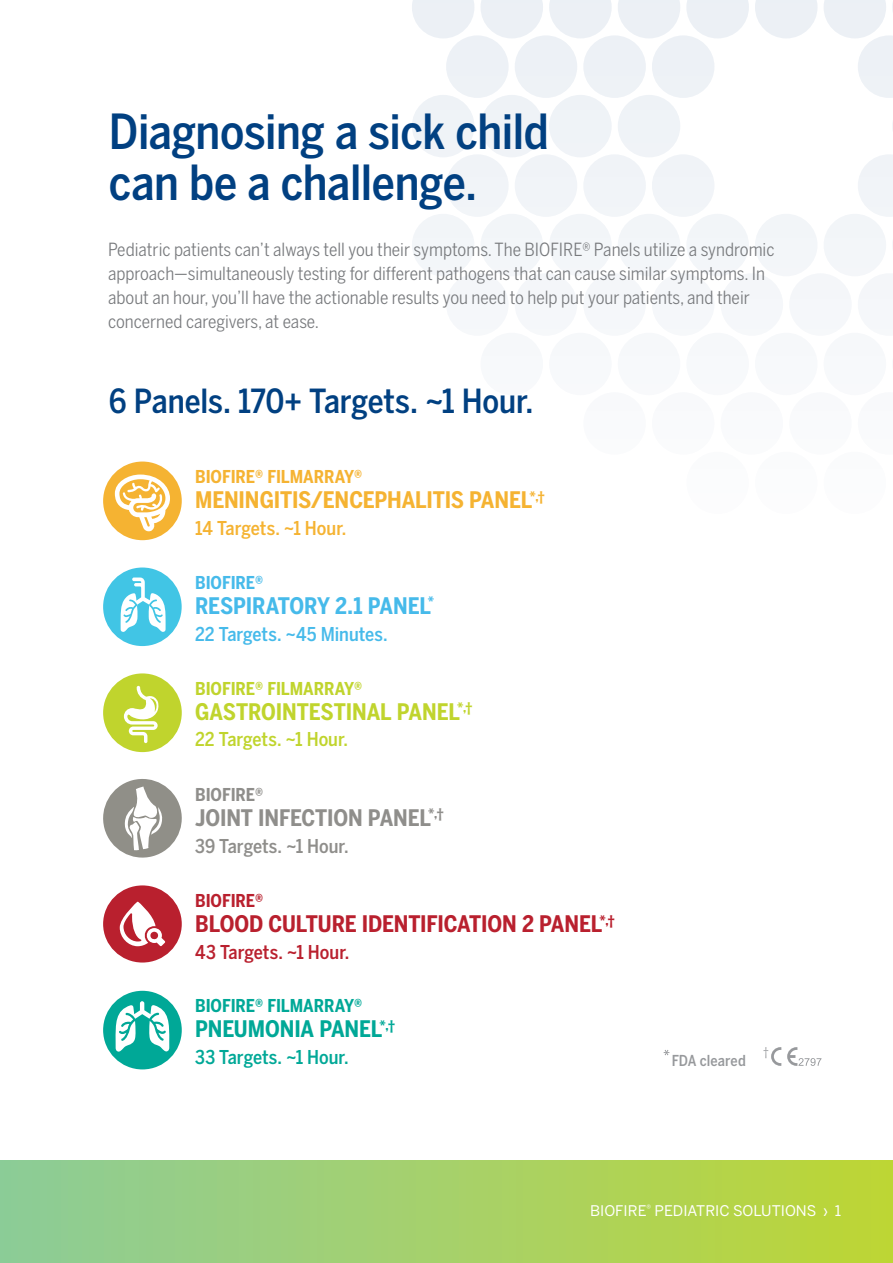
<style>
.page{position:relative;width:893px;height:1263px;background:#fff}
.page>*{position:absolute;margin:0;border:0;box-sizing:border-box;transform-origin:0 0}
.header_large{font:500 48px/51px "Benton Sans Condensed";letter-spacing:-.01em;color:#014081}
.header_small{font:500 33px "Benton Sans Condensed";letter-spacing:-.005em;color:#014081}
.Panel_name_large{font:700 22.65px "Benton Sans Condensed";letter-spacing:-.005em;color:#b9202e}
.Panel_name_large-2{font:700 22.65px "Benton Sans Condensed";letter-spacing:-.01em;color:#f5b332}
.Panel_name_large-3{font:700 22.65px "Benton Sans Condensed";letter-spacing:-.005em;color:#c0d42d}
.Panel_name_large-4{font:700 22.65px "Benton Sans Condensed";letter-spacing:-.005em;color:#8f8e8b}
.Panel_name_large-5{font:700 22.65px "Benton Sans Condensed";letter-spacing:-.01em;color:#46baea}
.Panel_name_large-6{font:700 22.65px "Benton Sans Condensed";letter-spacing:-.005em;color:#00a897}
.Panel_target_info_la{font:500 18.9px "Benton Sans Condensed";letter-spacing:-.005em;color:#46baea}
.Panel_target_info_la-2{font:500 18.9px "Benton Sans Condensed";color:#8f8e8b}
.Panel_target_info_la-3{font:500 18.9px "Benton Sans Condensed";color:#f5b332}
.Panel_target_info_la-4{font:500 18.9px "Benton Sans Condensed";color:#c0d42d}
.Panel_target_info_la-5{font:500 18.9px "Benton Sans Condensed";color:#00a897}
.Panel_target_info_la-6{font:500 18.9px "Benton Sans Condensed";color:#b9202e}
.Body_copy{font:18px/24px "Benton Sans Condensed";color:#787a7d}
.Panel_BF_large{font:700 17.55px "Benton Sans Condensed";letter-spacing:-.005em;color:#f5b332}
.Panel_BF_large-2{font:700 17.55px "Benton Sans Condensed";letter-spacing:-.005em;color:#c0d42d}
.Panel_BF_large-3{font:700 17.55px "Benton Sans Condensed";letter-spacing:-.005em;color:#00a897}
.Panel_BF_large-4{font:700 17.55px "Benton Sans Condensed";letter-spacing:-.005em;color:#8f8e8b}
.Panel_BF_large-5{font:700 17.55px "Benton Sans Condensed";letter-spacing:-.005em;color:#46baea}
.Panel_BF_large-6{font:700 17.55px "Benton Sans Condensed";letter-spacing:-.005em;color:#b9202e}
.FDA_cleared_text{font:500 15px "Benton Sans Condensed";letter-spacing:.005em;color:#97999c}
.page_numbers_right{font:14.55px "Benton Sans";color:#fff}
</style>
<div class="page">
<svg style="left:103px;top:779px;width:79px;height:79px"></svg>
<div style="left:0;top:1161px;width:893px;height:102px;background:linear-gradient(to right,#8dcc9b,#bed636)"></div>
<hr style="left:0;top:1161px;width:1px;height:102px;background:#8bcc97">
<svg style="left:103px;top:461px;width:79px;height:79px"></svg>
<svg style="left:103px;top:567px;width:79px;height:79px"></svg>
<svg style="left:103px;top:991px;width:79px;height:78px"></svg>
<svg style="left:103px;top:885px;width:79px;height:77px"></svg>
<svg style="left:103px;top:673px;width:79px;height:79px"></svg>
<svg style="left:412px;top:0;width:481px;height:299px;fill:#f3f6f9"></svg>
<svg style="left:664px;top:1050px;width:5px;height:5px"></svg>
<svg style="left:787px;top:1047px;width:34px;height:19px"></svg>
<svg style="left:763px;top:1047px;width:18px;height:19px"></svg>
<p class="header_large" style="left:109px;top:106px;width:441px">Diagnosing a sick child can be a challenge.</p>
<p class="Body_copy" style="left:108px;top:237px;width:668px">Pediatric patients can’t always tell you their symptoms. The BIOFIRE® Panels utilize a syndromic approach—simultaneously testing for different pathogens that can cause similar symptoms. In about an hour, you’ll have the actionable results you need to help put your patients, and their concerned caregivers, at ease.</p>
<p class="header_small" style="left:109px;top:381px;width:426px">6 Panels. 170+ Targets. ~1 Hour.</p>
<p class="Panel_BF_large" style="left:195px;top:466px;width:169px">BIOFIRE® FILMARRAY®</p>
<p class="Panel_name_large-2" style="left:195px;top:486px;width:351px">MENINGITIS/ENCEPHALITIS PANEL<sup>*,†</sup></p>
<p class="Panel_target_info_la-3" style="left:195px;top:516px;width:153px">14 Targets. ~1 Hour.</p>
<p class="Panel_BF_large-5" style="left:195px;top:571px;width:70px">BIOFIRE®</p>
<p class="Panel_name_large-5" style="left:195px;top:591px;width:241px">RESPIRATORY 2.1 PANEL<sup>*</sup></p>
<p class="Panel_target_info_la" style="left:195px;top:622px;width:194px">22 Targets. ~45 Minutes.</p>
<p class="Panel_BF_large-2" style="left:195px;top:677px;width:169px">BIOFIRE® FILMARRAY®</p>
<p class="Panel_name_large-3" style="left:195px;top:697px;width:279px">GASTROINTESTINAL PANEL<sup>*,†</sup></p>
<p class="Panel_target_info_la-4" style="left:195px;top:728px;width:154px">22 Targets. ~1 Hour.</p>
<p class="Panel_BF_large-4" style="left:195px;top:783px;width:70px">BIOFIRE®</p>
<p class="Panel_name_large-4" style="left:195px;top:803px;width:250px">JOINT INFECTION PANEL<sup>*,†</sup></p>
<p class="Panel_target_info_la-2" style="left:195px;top:835px;width:155px">39 Targets. ~1 Hour.</p>
<p class="Panel_BF_large-6" style="left:195px;top:890px;width:70px">BIOFIRE®</p>
<p class="Panel_name_large" style="left:195px;top:910px;width:421px">BLOOD CULTURE IDENTIFICATION 2 PANEL<sup>*,†</sup></p>
<p class="Panel_target_info_la-6" style="left:195px;top:940px;width:156px">43 Targets. ~1 Hour.</p>
<p class="Panel_BF_large-3" style="left:195px;top:995px;width:169px">BIOFIRE® FILMARRAY®</p>
<p class="Panel_name_large-6" style="left:195px;top:1015px;width:201px">PNEUMONIA PANEL<sup>*,†</sup></p>
<p class="Panel_target_info_la-5" style="left:195px;top:1046px;width:155px">33 Targets. ~1 Hour.</p>
<p class="FDA_cleared_text" style="left:672px;top:1051px;width:76px">FDA cleared</p>
<p class="page_numbers_right" style="left:590px;top:1202px;width:253px">BIOFIRE<sup>®</sup> PEDIATRIC SOLUTIONS › 1</p>
</div>
